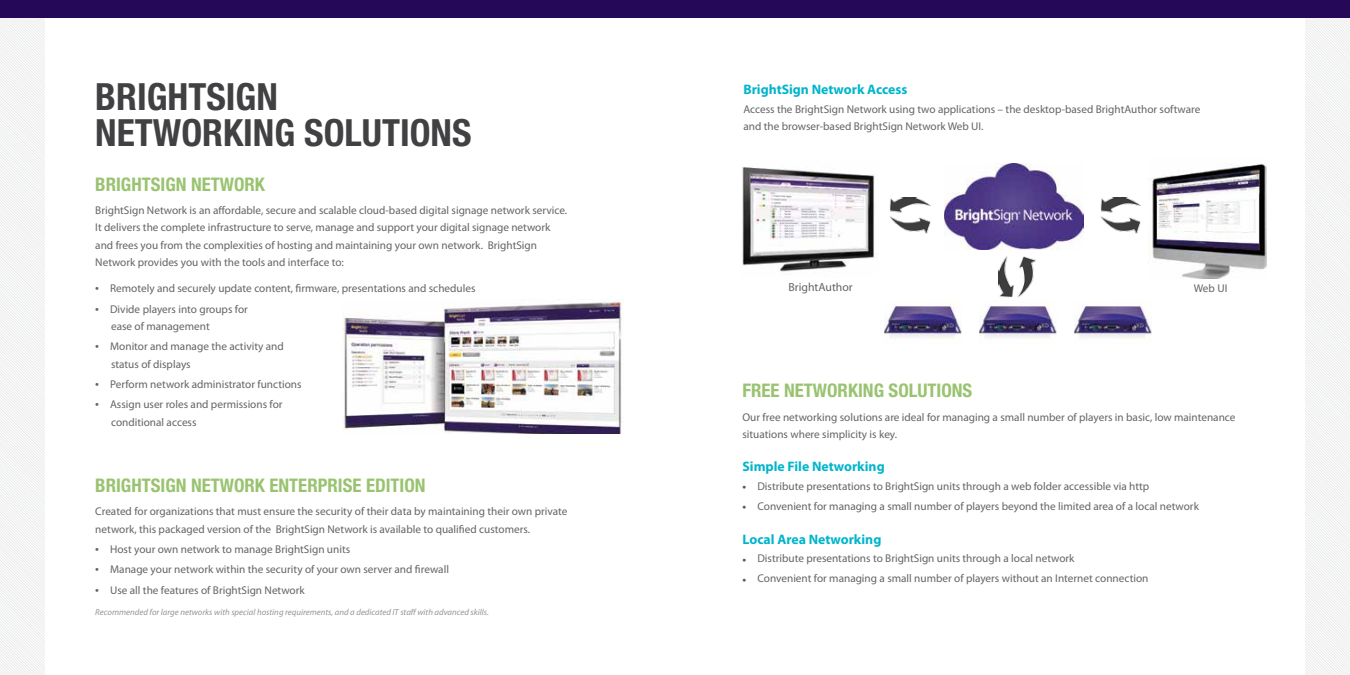
<style>
.page{position:relative;width:1350px;height:675px;background:#fff}
.page>*{position:absolute;margin:0;border:0;box-sizing:border-box;transform-origin:0 0}
.t1{font:700 condensed 37.5px/36.2px "Helvetica Neue";color:#414042}
.t2{font:700 condensed 18.75px "Helvetica Neue";color:#99c370}
.t3{font:700 13.75px "Myriad Pro";color:#00b5cc}
.t4{font:11.75px "Myriad Pro";color:#636466}
.t5{font:11.25px/17.5px "Myriad Pro";color:#636466}
.t6{font:italic 8.75px "Myriad Pro";color:#939598}
.s1{font-size:13.75px}
.s2{color:#58595b}
</style>
<div class="page">
<img style="left:0;top:18px;width:1350px;height:657px">
<div style="left:45px;top:0;width:1260px;height:675px;background:#fff"></div>
<div style="left:0;top:0;width:1350px;height:18px;background:#260859"></div>
<img style="left:342px;top:301px;width:280px;height:133px">
<img style="left:742px;top:167px;width:133px;height:105px">
<img style="left:944px;top:164px;width:140px;height:85px">
<img style="left:979px;top:306px;width:78px;height:33px">
<img style="left:1074px;top:306px;width:78px;height:33px">
<img style="left:884px;top:306px;width:78px;height:33px">
<img style="left:1100px;top:197px;width:40px;height:37px">
<img style="left:999px;top:257px;width:36px;height:40px">
<img style="left:890px;top:197px;width:40px;height:37px">
<img style="left:1148px;top:163px;width:118px;height:115px">
<h1 class="t1" style="left:95px;top:78px;width:378px">BRIGHTSIGN<br>NETWORKING SOLUTIONS</h1>
<h2 class="t2" style="left:95px;top:172px;width:171px">BRIGHTSIGN NETWORK</h2>
<p class="t5" style="left:95px;top:201px;width:473px">BrightSign Network is an affordable, secure and scalable cloud-based digital signage network service.<br>It delivers the complete infrastructure to serve, manage and support your digital signage network and frees you from the complexities of hosting and maintaining your own network. BrightSign Network provides you with the tools and interface to:</p>
<p class="t5" style="left:95px;top:280px;width:382px"><span class="s1">•</span> Remotely and securely update content, firmware, presentations and schedules</p>
<p class="t5" style="left:111px;top:300px;width:138px;text-indent:-16px"><span class="s1">•</span> Divide players into groups for ease of management</p>
<p class="t5" style="left:111px;top:338px;width:174px;text-indent:-16px"><span class="s1">•</span> Monitor and manage the activity and status of displays</p>
<p class="t5" style="left:95px;top:375px;width:208px"><span class="s1">•</span> Perform network administrator functions</p>
<p class="t5" style="left:111px;top:395px;width:173px;text-indent:-16px"><span class="s1">•</span> Assign user roles and permissions for conditional access</p>
<h2 class="t2" style="left:95px;top:474px;width:332px">BRIGHTSIGN NETWORK ENTERPRISE EDITION</h2>
<p class="t5" style="left:95px;top:502px;width:474px">Created for organizations that must ensure the security of their data by maintaining their own private network, this packaged version of the BrightSign Network is available to qualified customers.</p>
<p class="t5" style="left:95px;top:541px;width:256px"><span class="s1">•</span> Host your own network to manage BrightSign units</p>
<p class="t5" style="left:95px;top:561px;width:355px"><span class="s1">•</span> Manage your network within the security of your own server and firewall</p>
<p class="t5" style="left:95px;top:581px;width:211px"><span class="s1">•</span> Use all the features of BrightSign Network</p>
<p class="t6" style="left:95px;top:607px;width:395px">Recommended for large networks with special hosting requirements, and a dedicated IT staff with advanced skills.</p>
<p class="t3" style="left:743px;top:80px;width:165px">BrightSign Network Access</p>
<p class="t5" style="left:743px;top:100px;width:458px">Access the BrightSign Network using two applications – the desktop-based BrightAuthor software and the browser-based BrightSign Network Web UI.</p>
<p class="t4" style="left:789px;top:280px;width:66px">BrightAuthor</p>
<p class="t5" style="left:1194px;top:279px;width:35px">Web UI</p>
<h2 class="t2" style="left:742px;top:379px;width:231px">FREE NETWORKING SOLUTIONS</h2>
<p class="t5" style="left:742px;top:408px;width:495px">Our free networking solutions are ideal for managing a small number of players in basic, low maintenance situations where simplicity is key.</p>
<p class="t3" style="left:742px;top:457px;width:144px">Simple File Networking</p>
<p class="t5" style="left:742px;top:478px;width:408px"><span class="s2">●</span> Distribute presentations to BrightSign units through a web folder accessible via http</p>
<p class="t5" style="left:742px;top:498px;width:458px"><span class="s2">●</span> Convenient for managing a small number of players beyond the limited area of a local network</p>
<p class="t3" style="left:742px;top:531px;width:140px">Local Area Networking</p>
<p class="t5" style="left:742px;top:549px;width:334px"><span class="s2">●</span> Distribute presentations to BrightSign units through a local network</p>
<p class="t5" style="left:742px;top:569px;width:407px"><span class="s2">●</span> Convenient for managing a small number of players without an Internet connection</p>
</div>
